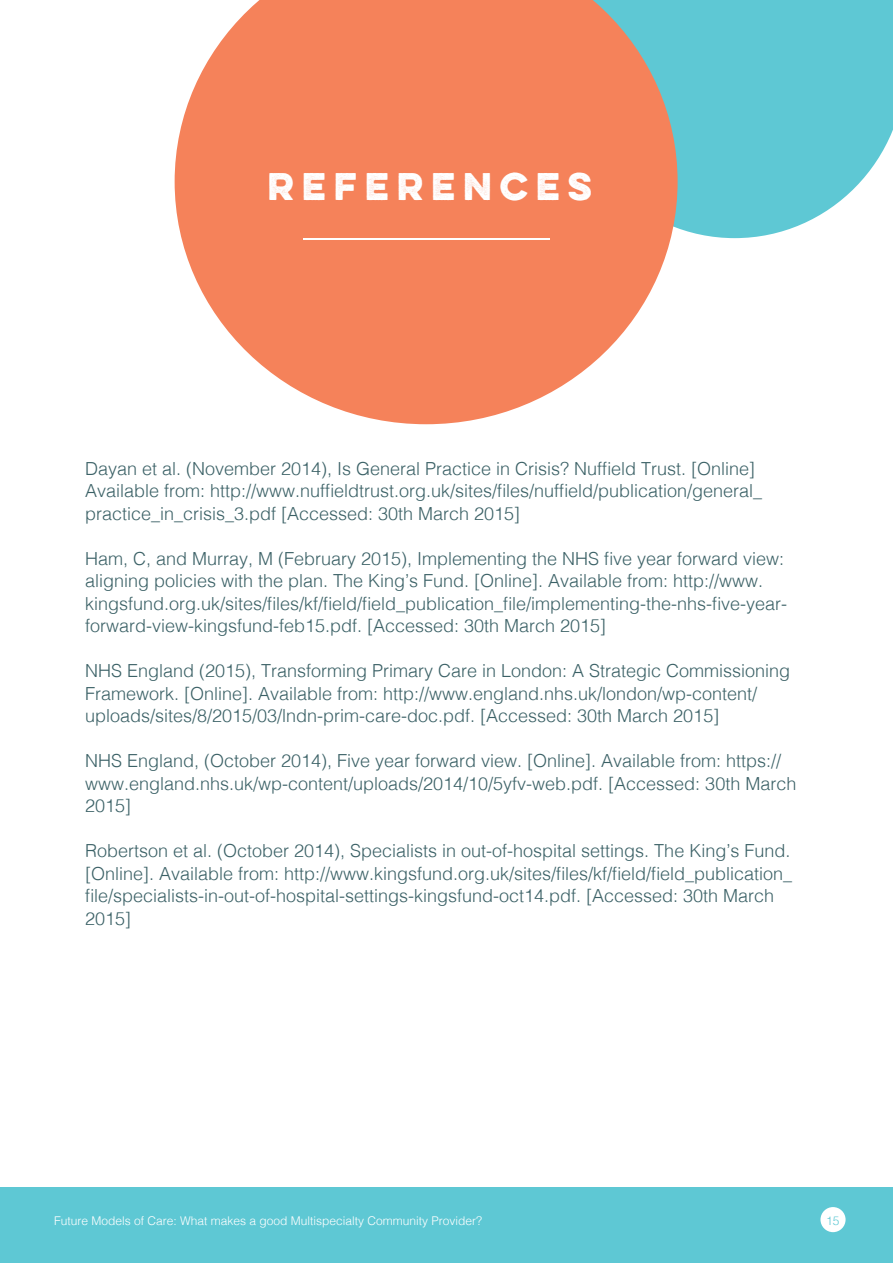
<style>
.page{position:relative;width:893px;height:1263px;background:#fff}
.page>*{position:absolute;margin:0;border:0;box-sizing:border-box;transform-origin:0 0}
.t1{font:700 34.5px "Lulo One";color:#fff}
.t2{font:300 18px/22.5px "Helvetica";color:#3b6166}
.t3{font:300 12px "Helvetica";color:#fff}
.t4{font:300 12px "Helvetica";color:#5ec8d4}
</style>
<div class="page">
<div style="left:0;top:1187px;width:893px;height:76px;background:#5ec8d4"></div>
<div style="left:820px;top:1207px;width:26px;height:25px;background:#fff;border-radius:50%"></div>
<svg style="left:678px;top:0;width:215px;height:238px;background:#6dcdd8"></svg>
<svg style="left:175px;top:0;width:503px;height:424px;background:#f39574"></svg>
<hr style="left:303px;top:238px;width:246px;height:2px;background:#fff">
<h1 class="t1" style="left:268px;top:159px;width:334px">REFERENCES</h1>
<p class="t2" style="left:85px;top:456px;width:679px">Dayan et al. (November 2014), Is General Practice in Crisis? Nuffield Trust. [Online]<br>Available from: http://www.nuffieldtrust.org.uk/sites/files/nuffield/publication/general_ practice_in_crisis_3.pdf [Accessed: 30th March 2015]</p>
<p class="t2" style="left:85px;top:546px;width:704px">Ham, C, and Murray, M (February 2015), Implementing the NHS five year forward view: aligning policies with the plan. The King’s Fund. [Online]. Available from: http://www. kingsfund.org.uk/sites/files/kf/field/field_publication_file/implementing-the-nhs-five-year&shy;forward-view-kingsfund-feb15.pdf. [Accessed: 30th March 2015]</p>
<p class="t2" style="left:85px;top:658px;width:707px">NHS England (2015), Transforming Primary Care in London: A Strategic Commissioning<br>Framework. [Online]. Available from: http://www.england.nhs.uk/london/wp-content/ uploads/sites/8/2015/03/lndn-prim-care-doc.pdf. [Accessed: 30th March 2015]</p>
<p class="t2" style="left:85px;top:748px;width:713px">NHS England, (October 2014), Five year forward view. [Online]. Available from: https:// www.england.nhs.uk/wp-content/uploads/2014/10/5yfv-web.pdf. [Accessed: 30th March<br>2015]</p>
<p class="t2" style="left:85px;top:838px;width:709px">Robertson et al. (October 2014), Specialists in out-of-hospital settings. The King’s Fund. [Online]. Available from: http://www.kingsfund.org.uk/sites/files/kf/field/field_publication_ file/specialists-in-out-of-hospital-settings-kingsfund-oct14.pdf. [Accessed: 30th March 2015]</p>
<p class="t3" style="left:54px;top:1210px;width:430px">Future Models of Care: What makes a good Multispecialty Community Provider?</p>
<p class="t4" style="left:826px;top:1210px;width:15px">15</p>
</div>
